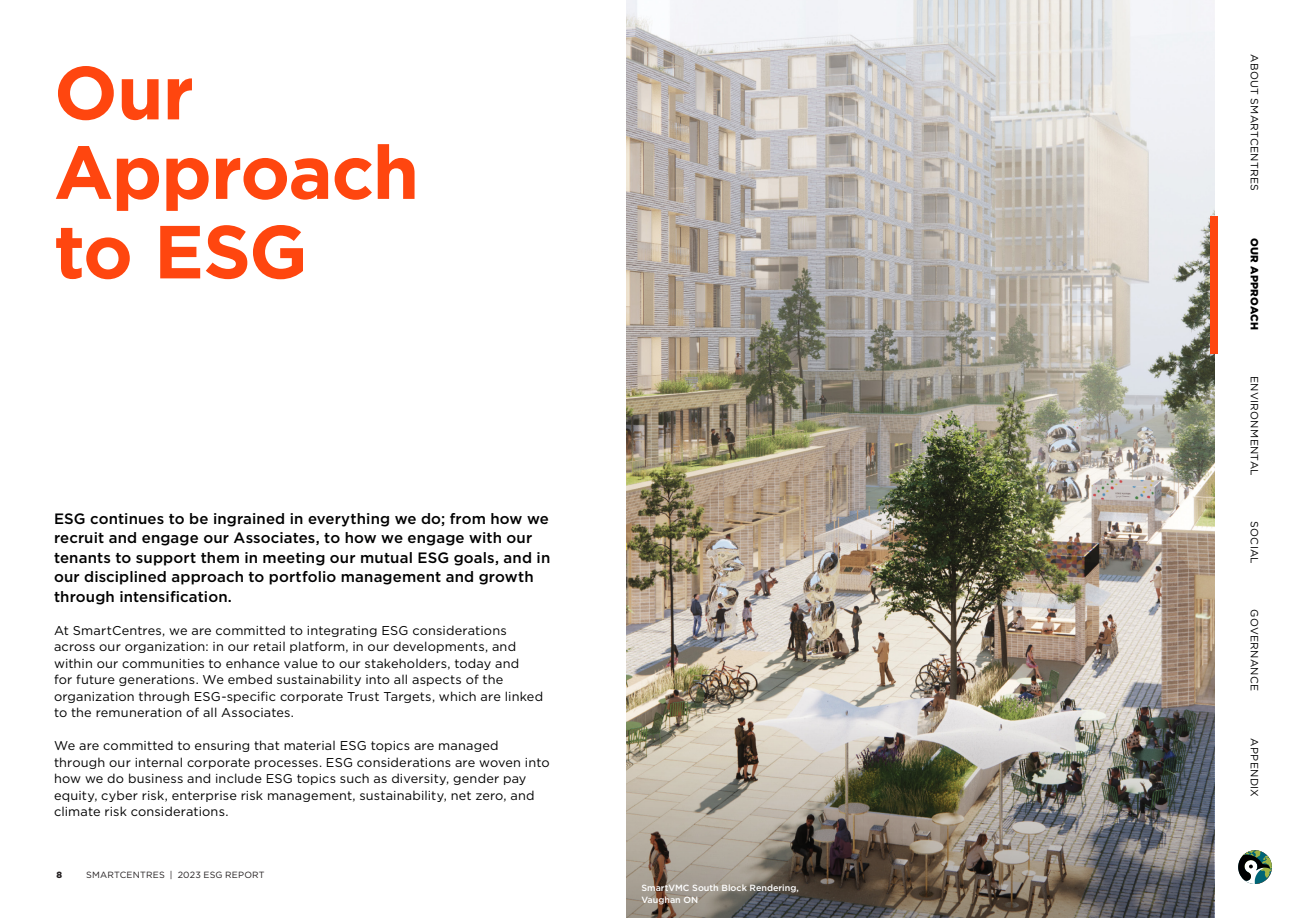
<style>
.page{position:relative;width:1296px;height:918px;background:#fff}
.page>*{position:absolute;margin:0;border:0;box-sizing:border-box;transform-origin:0 0}
.H2__align_left{font:700 75px/79.5px "Gotham";letter-spacing:-.02em;color:#ff460f}
.Body_Text__align_left{font:500 15px/19.5px "Gotham";letter-spacing:.01em;color:#000001}
.Body_Text__align_left-2{font:12.75px/16.5px "Gotham";letter-spacing:.015em;color:#000001}
.t1{font:10.5px "Gotham";letter-spacing:.03em;color:#000001}
.t2{font:900 10.5px "Gotham";letter-spacing:.03em;color:#000001}
.t3{font:500 9px "Gotham";color:#fff}
.t4{font:9px "Gotham";letter-spacing:.02em;color:#231f20}
.t5{font:900 9px "Gotham";color:#231f20}
</style>
<div class="page">
<hr style="left:1214px;top:0;width:1px;height:918px;background:#000001">
<svg style="left:1238px;top:850px;width:34px;height:34px"></svg>
<img style="left:626px;top:0;width:588px;height:652px">
<div style="left:1211px;top:216px;width:7px;height:137px;background:#ff460f"></div>
<img style="left:626px;top:652px;width:588px;height:266px">
<p class="H2__align_left" style="left:54px;top:53px;width:367px">Our<br>Approach</p>
<p class="H2__align_left" style="left:54px;top:212px;width:255px">to ESG</p>
<p class="Body_Text__align_left" style="left:54px;top:508px;width:498px">ESG continues to be ingrained in everything we do; from how we recruit and engage our Associates, to how we engage with our tenants to support them in meeting our mutual ESG goals, and in our disciplined approach to portfolio management and growth through intensification.</p>
<p class="Body_Text__align_left-2" style="left:54px;top:622px;width:491px">At SmartCentres, we are committed to integrating ESG considerations across our organization: in our retail platform, in our developments, and within our communities to enhance value to our stakeholders, today and<br>for future generations. We embed sustainability into all aspects of the organization through ESG-specific corporate Trust Targets, which are linked to the remuneration of all Associates.</p>
<p class="Body_Text__align_left-2" style="left:54px;top:737px;width:497px">We are committed to ensuring that material ESG topics are managed through our internal corporate processes. ESG considerations are woven into how we do business and include ESG topics such as diversity, gender pay equity, cyber risk, enterprise risk management, sustainability, net zero, and climate risk considerations.</p>
<p class="t5" style="left:56px;top:868px;width:7px">8</p>
<p class="t4" style="left:86px;top:869px;width:180px">SMARTCENTRES | 2023 ESG REPORT</p>
<p class="t3" style="left:641px;top:882px;width:159px">SmartVMC South Block Rendering,</p>
<p class="t3" style="left:641px;top:894px;width:58px">Vaughan ON</p>
<p class="t1" style="left:1261px;top:54px;width:138px;rotate:90deg">ABOUT SMARTCENTRES</p>
<p class="t2" style="left:1262px;top:238px;width:94px;rotate:90deg">OUR APPROACH</p>
<p class="t1" style="left:1261px;top:376px;width:102px;rotate:90deg">ENVIRONMENTAL</p>
<p class="t1" style="left:1261px;top:521px;width:44px;rotate:90deg">SOCIAL</p>
<p class="t1" style="left:1261px;top:609px;width:83px;rotate:90deg">GOVERNANCE</p>
<p class="t1" style="left:1261px;top:738px;width:60px;rotate:90deg">APPENDIX</p>
</div>
